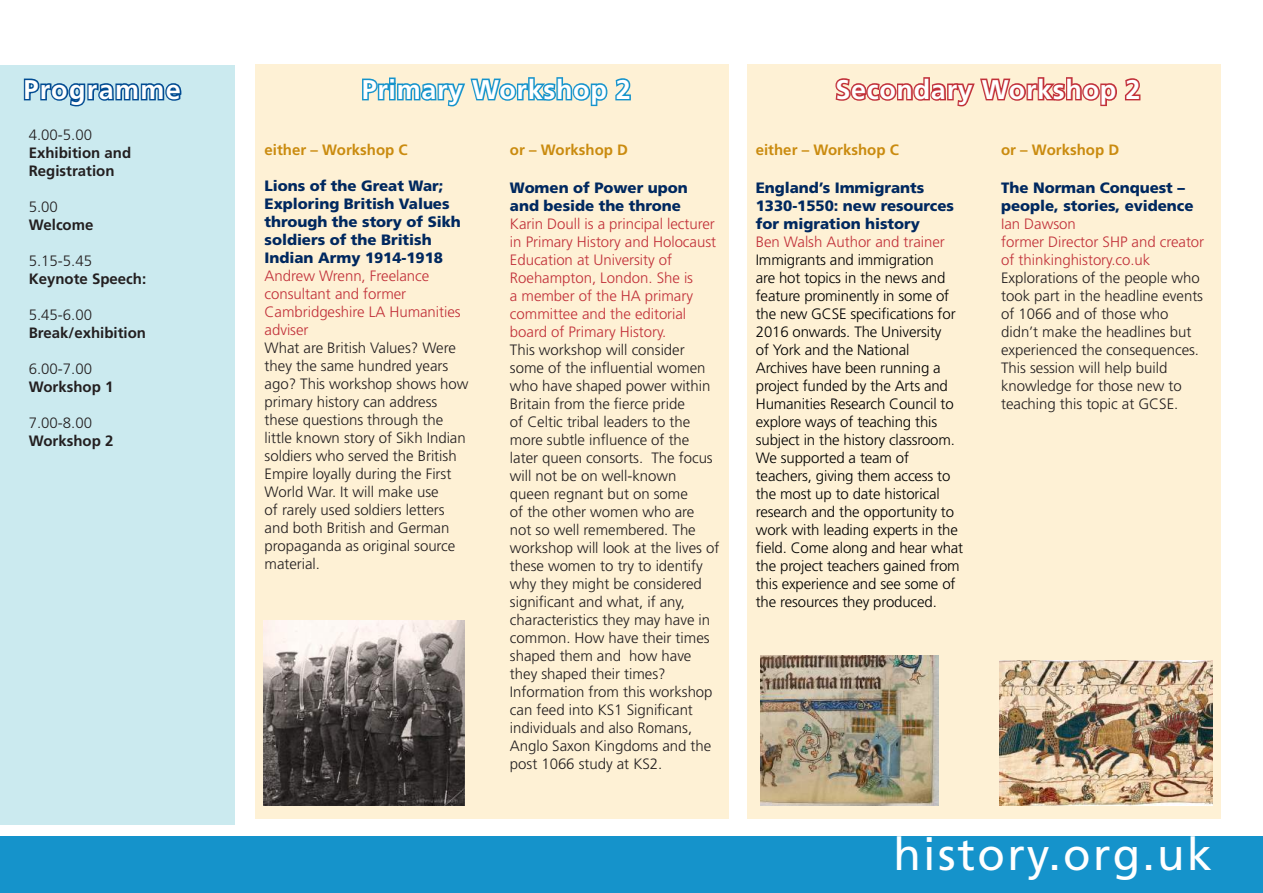
<style>
.page{position:relative;width:1263px;height:893px;background:#fff}
.page>*{position:absolute;margin:0;border:0;box-sizing:border-box;transform-origin:0 0}
.t1{font:45px "Frutiger LT Std";letter-spacing:.05em;color:#fff}
.t2{font:700 27px "Frutiger LT Std";letter-spacing:.025em;color:#fff}
.t3{font:700 27px "Frutiger LT Std";letter-spacing:.05em;color:#fff}
.t4{font:300 15px/18px "Frutiger LT Std";letter-spacing:-.005em;color:#231f20}
.t5{font:300 15px/18px "Frutiger LT Std";letter-spacing:-.01em;color:#000}
.t6{font:300 15px/18px "Frutiger LT Std";letter-spacing:-.005em;color:#c13039}
.t7{font:900 15px/18px "Frutiger LT Std";letter-spacing:-.005em;color:#00285f}
.t8{font:700 15px/18px "Frutiger LT Std";color:#231f20}
.t9{font:700 15px "Frutiger LT Std";color:#ca8b0f}
</style>
<div class="page">
<div style="left:0;top:836px;width:1263px;height:57px;background:#1593cb"></div>
<div style="left:255px;top:64px;width:474px;height:755px;background:#fef1d5"></div>
<svg style="left:362px;top:77px;width:269px;height:30px"></svg>
<div style="left:747px;top:64px;width:473px;height:755px;background:#fef1d5"></div>
<svg style="left:835px;top:77px;width:306px;height:30px"></svg>
<div style="left:0;top:65px;width:235px;height:759px;background:#cbeaef"></div>
<svg style="left:23px;top:78px;width:159px;height:29px"></svg>
<img style="left:999px;top:661px;width:213px;height:145px">
<img style="left:760px;top:655px;width:179px;height:151px">
<img style="left:264px;top:621px;width:200px;height:185px">
<h2 class="t3" style="left:24px;top:74px;width:159px">Programme</h2>
<p class="t4" style="left:29px;top:126px;width:65px">4.00-5.00</p>
<p class="t8" style="left:29px;top:144px;width:104px">Exhibition and<br>Registration</p>
<p class="t4" style="left:29px;top:198px;width:31px">5.00</p>
<p class="t8" style="left:29px;top:216px;width:66px">Welcome</p>
<p class="t4" style="left:29px;top:252px;width:65px">5.15-5.45</p>
<p class="t8" style="left:29px;top:270px;width:119px">Keynote Speech:</p>
<p class="t4" style="left:29px;top:306px;width:65px">5.45-6.00</p>
<p class="t8" style="left:29px;top:324px;width:119px">Break/exhibition</p>
<p class="t4" style="left:29px;top:360px;width:65px">6.00-7.00</p>
<p class="t8" style="left:29px;top:378px;width:86px">Workshop 1</p>
<p class="t4" style="left:29px;top:414px;width:65px">7.00-8.00</p>
<p class="t8" style="left:29px;top:432px;width:86px">Workshop 2</p>
<h2 class="t2" style="left:362px;top:74px;width:271px">Primary Workshop 2</h2>
<p class="t9" style="left:265px;top:141px;width:145px">either – Workshop C</p>
<p class="t7" style="left:265px;top:177px;width:198px">Lions of the Great War;<br>Exploring British Values through the story of Sikh soldiers of the British<br>Indian Army 1914-1918</p>
<p class="t6" style="left:265px;top:267px;width:198px">Andrew Wrenn, Freelance consultant and former<br>Cambridgeshire LA Humanities adviser</p>
<p class="t4" style="left:265px;top:339px;width:205px">What are British Values? Were they the same hundred years ago? This workshop shows how primary history can address these questions through the little known story of Sikh Indian soldiers who served the British<br>Empire loyally during the First<br>World War. It will make use<br>of rarely used soldiers letters and both British and German propaganda as original source material.</p>
<p class="t9" style="left:510px;top:141px;width:120px">or – Workshop D</p>
<p class="t7" style="left:510px;top:179px;width:179px">Women of Power upon and beside the throne</p>
<p class="t6" style="left:510px;top:215px;width:208px">Karin Doull is a principal lecturer in Primary History and Holocaust<br>Education at University of<br>Roehampton, London. She is<br>a member of the HA primary committee and the editorial board of Primary History.</p>
<p class="t4" style="left:510px;top:341px;width:211px">This workshop will consider some of the influential women who have shaped power within<br>Britain from the fierce pride<br>of Celtic tribal leaders to the more subtle influence of the later queen consorts. The focus will not be on well-known queen regnant but on some<br>of the other women who are not so well remembered. The workshop will look at the lives of these women to try to identify why they might be considered significant and what, if any, characteristics they may have in common. How have their times shaped them and how have they shaped their times?<br>Information from this workshop can feed into KS1 Significant individuals and also Romans,<br>Anglo Saxon Kingdoms and the post 1066 study at KS2.</p>
<h2 class="t2" style="left:835px;top:74px;width:306px">Secondary Workshop 2</h2>
<p class="t9" style="left:756px;top:141px;width:145px">either – Workshop C</p>
<p class="t7" style="left:756px;top:179px;width:200px">England’s Immigrants<br>1330-1550: new resources for migration history</p>
<p class="t6" style="left:756px;top:233px;width:191px">Ben Walsh Author and trainer</p>
<p class="t5" style="left:756px;top:251px;width:209px">Immigrants and immigration<br>are hot topics in the news and feature prominently in some of the new GCSE specifications for<br>2016 onwards. The University<br>of York and the National<br>Archives have been running a project funded by the Arts and<br>Humanities Research Council to explore ways of teaching this subject in the history classroom.<br>We supported a team of teachers, giving them access to the most up to date historical research and the opportunity to work with leading experts in the field. Come along and hear what the project teachers gained from this experience and see some of the resources they produced.</p>
<p class="t9" style="left:1001px;top:141px;width:120px">or – Workshop D</p>
<p class="t7" style="left:1001px;top:179px;width:194px">The Norman Conquest – people, stories, evidence</p>
<p class="t6" style="left:1001px;top:215px;width:205px">Ian Dawson<br>former Director SHP and creator of thinkinghistory.co.uk</p>
<p class="t4" style="left:1001px;top:269px;width:203px">Explorations of the people who took part in the headline events of 1066 and of those who didn’t make the headlines but experienced the consequences.<br>This session will help build knowledge for those new to teaching this topic at GCSE.</p>
<h1 class="t1" style="left:893px;top:828px;width:320px">history.org.uk</h1>
</div>
